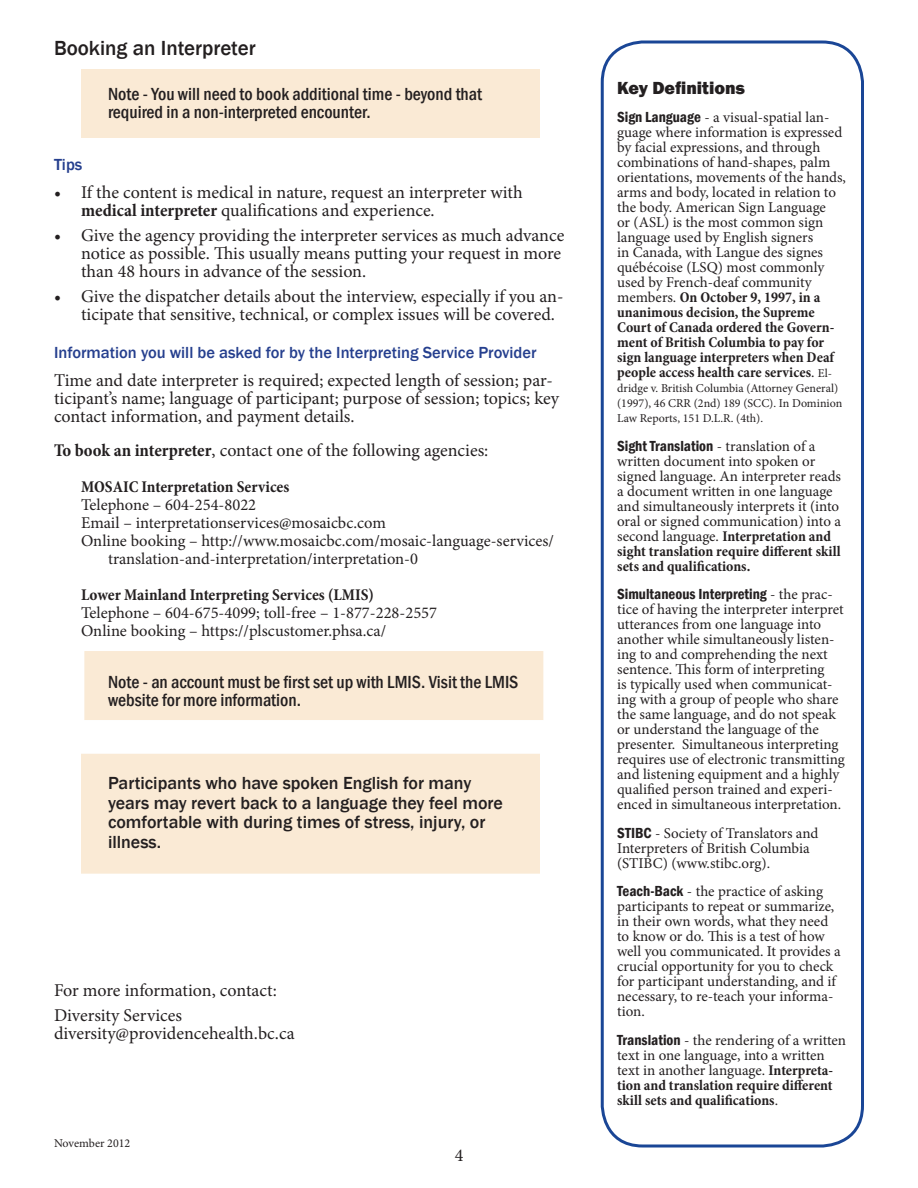
<style>
.page{position:relative;width:918px;height:1188px;background:#fff}
.page>*{position:absolute;margin:0;border:0;box-sizing:border-box;transform-origin:0 0}
.Heading_1{font:500 21px "Franklin Gothic";color:#231f20}
.text_body_-_bullets{font:18px/18px "Minion Pro";color:#231f20}
.text_body{font:18px/18px "Minion Pro";color:#231f20}
.special_text{font:500 condensed 18px/18px "Franklin Gothic";color:#231f20}
.Inset{font:500 18px/19.5px "Franklin Gothic";color:#231f20}
.Inset_heading{font:800 18px "Franklin Gothic";color:#231f20}
.text_body_contact{font:16.5px/18px "Minion Pro";color:#231f20}
.text_body_contact-2{font:700 condensed 16.5px "Minion Pro";color:#231f20}
.Heading_2{font:500 16.5px "Franklin Gothic";color:#253f8e}
.Inset-2{font:15px/15px "Minion Pro";letter-spacing:-.005em;color:#231f20}
.Inset-3{font:12px/15px "Minion Pro";color:#231f20}
.text_body-2{font:12px "Minion Pro";color:#231f20}
.s1{font-weight:700;font-stretch:condensed}
.s2{font-family:"Franklin Gothic";font-weight:600;font-stretch:condensed}
.s3{font-size:12px}
</style>
<div class="page">
<div style="left:601px;top:40px;width:263px;height:1108px;border:3px solid #1a4696;border-radius:40px"></div>
<div style="left:81px;top:754px;width:459px;height:120px;background:#faead5;border:2px solid #faead5"></div>
<div style="left:81px;top:69px;width:459px;height:69px;background:#faead5"></div>
<div style="left:84px;top:651px;width:459px;height:69px;background:#faead5"></div>
<p class="Heading_1" style="left:54px;top:35px;width:203px">Booking an Interpreter</p>
<p class="special_text" style="left:108px;top:85px;width:376px">Note - You will need to book additional time - beyond that required in a non-interpreted encounter.</p>
<p class="Heading_2" style="left:54px;top:154px;width:30px">Tips</p>
<p class="text_body_-_bullets" style="left:81px;top:184px;width:443px;text-indent:-27px">• If the content is medical in nature, request an interpreter with <span class="s1">medical interpreter</span> qualifications and experience.</p>
<p class="text_body_-_bullets" style="left:81px;top:226px;width:485px;text-indent:-27px">• Give the agency providing the interpreter services as much advance notice as possible. This usually means putting your request in more than 48 hours in advance of the session.</p>
<p class="text_body_-_bullets" style="left:81px;top:287px;width:484px;text-indent:-27px">• Give the dispatcher details about the interview, especially if you an&shy;ticipate that sensitive, technical, or complex issues will be covered.</p>
<p class="Heading_2" style="left:54px;top:342px;width:484px">Information you will be asked for by the Interpreting Service Provider</p>
<p class="text_body" style="left:54px;top:372px;width:507px">Time and date interpreter is required; expected length of session; par&shy;ticipant’s name; language of participant; purpose of session; topics; key contact information, and payment details.</p>
<p class="text_body" style="left:54px;top:441px;width:436px"><span class="s1">To book an interpreter</span>, contact one of the following agencies:</p>
<p class="text_body_contact-2" style="left:81px;top:475px;width:210px">MOSAIC Interpretation Services</p>
<p class="text_body_contact" style="left:81px;top:496px;width:177px">Telephone – 604-254-8022</p>
<p class="text_body_contact" style="left:81px;top:514px;width:306px">Email – interpretationservices@mosaicbc.com</p>
<p class="text_body_contact" style="left:108px;top:532px;width:448px;text-indent:-27px">Online booking – http://www.mosaicbc.com/mosaic-language-services/ translation-and-interpretation/interpretation-0</p>
<p class="text_body_contact-2" style="left:81px;top:583px;width:295px">Lower Mainland Interpreting Services (LMIS)</p>
<p class="text_body_contact" style="left:81px;top:604px;width:358px">Telephone – 604-675-4099; toll-free – 1-877-228-2557</p>
<p class="text_body_contact" style="left:81px;top:622px;width:307px">Online booking – https://plscustomer.phsa.ca/</p>
<p class="special_text" style="left:108px;top:673px;width:412px">Note - an account must be first set up with LMIS. Visit the LMIS website for more information.</p>
<p class="Inset" style="left:108px;top:774px;width:397px">Participants who have spoken English for many years may revert back to a language they feel more comfortable with during times of stress, injury, or illness.</p>
<p class="text_body" style="left:54px;top:982px;width:224px">For more information, contact:</p>
<p class="text_body" style="left:54px;top:1006px;width:130px">Diversity Services</p>
<p class="text_body" style="left:54px;top:1024px;width:242px">diversity@providencehealth.bc.ca</p>
<p class="text_body-2" style="left:54px;top:1136px;width:78px">November 2012</p>
<p class="text_body" style="left:455px;top:1146px;width:10px">4</p>
<p class="Inset_heading" style="left:617px;top:76px;width:130px">Key Definitions</p>
<p class="Inset-2" style="left:617px;top:110px;width:230px"><span class="s2">Sign Language</span> - a visual-spatial lan&shy;guage where information is expressed by facial expressions, and through combinations of hand-shapes, palm orientations, movements of the hands, arms and body, located in relation to the body. American Sign Language<br>or (ASL) is the most common sign language used by English signers<br>in Canada, with Langue des signes québécoise (LSQ) most commonly used by French-deaf community members. <span class="s1">On October 9, 1997, in a unanimous decision, the Supreme Court of Canada ordered the Govern&shy;ment of British Columbia to pay for sign language interpreters when Deaf people access health care services</span>. <span class="s3">El-</span></p>
<p class="Inset-3" style="left:617px;top:381px;width:227px">dridge v. British Columbia (Attorney General) (1997), 46 CRR (2nd) 189 (SCC). In Dominion<br>Law Reports, 151 D.L.R. (4th).</p>
<p class="Inset-2" style="left:617px;top:438px;width:225px"><span class="s2">Sight Translation</span> - translation of a written document into spoken or signed language. An interpreter reads a document written in one language and simultaneously interprets it (into oral or signed communication) into a second language. <span class="s1">Interpretation and sight translation require different skill sets and qualifications.</span></p>
<p class="Inset-2" style="left:617px;top:587px;width:229px"><span class="s2">Simultaneous Interpreting</span> - the prac&shy;tice of having the interpreter interpret utterances from one language into another while simultaneously listen&shy;ing to and comprehending the next sentence. This form of interpreting<br>is typically used when communicat&shy;ing with a group of people who share the same language, and do not speak or understand the language of the presenter. Simultaneous interpreting requires use of electronic transmitting and listening equipment and a highly qualified person trained and experi&shy;enced in simultaneous interpretation.</p>
<p class="Inset-2" style="left:617px;top:825px;width:203px"><span class="s2">STIBC</span> - Society of Translators and<br>Interpreters of British Columbia (STIBC) (www.stibc.org).</p>
<p class="Inset-2" style="left:617px;top:884px;width:225px"><span class="s2">Teach-Back</span> - the practice of asking participants to repeat or summarize, in their own words, what they need to know or do. This is a test of how well you communicated. It provides a crucial opportunity for you to check for participant understanding, and if necessary, to re-teach your informa&shy;tion.</p>
<p class="Inset-2" style="left:617px;top:1032px;width:231px"><span class="s2">Translation</span> - the rendering of a written text in one language, into a written text in another language. <span class="s1">Interpreta&shy;tion and translation require different skill sets and qualifications</span>.</p>
</div>
